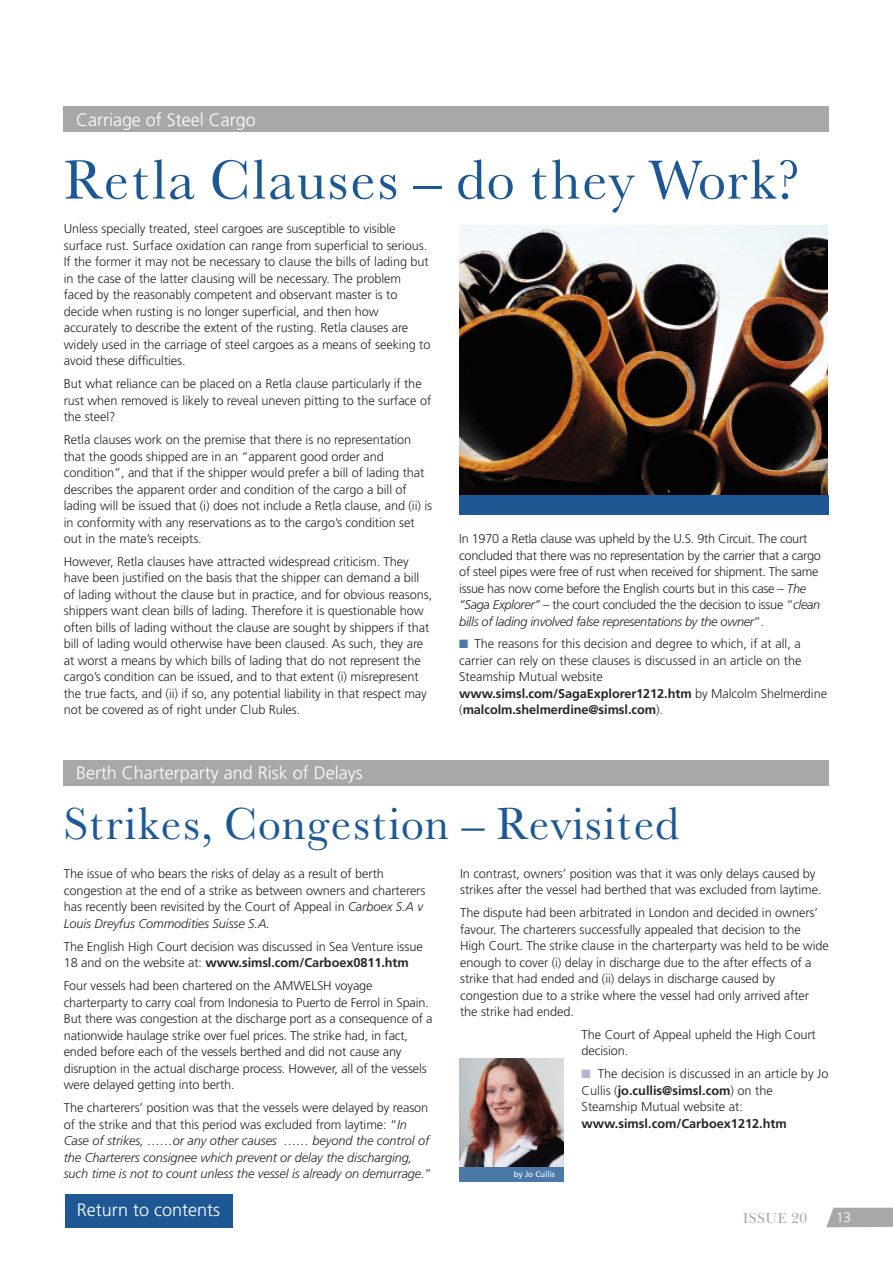
<style>
.page{position:relative;width:893px;height:1263px;background:#fff}
.page>*{position:absolute;margin:0;border:0;box-sizing:border-box;transform-origin:0 0}
.t1{font:57px "Baskerville No 2 BT";color:#1d5895}
.t2{font:46.5px "Baskerville No 2 BT";color:#1d5895}
.t3{font:300 18px "Frutiger";color:#fff}
.t4{font:15px "New Baskerville IT Cby BT";color:#a9a8a9}
.t5{font:300 13.5px "Frutiger";color:#fff}
.t6{font:300 12.75px/16.5px "Frutiger";letter-spacing:-.005em;color:#272627}
.t7{font:300 12.75px/16.5px "Frutiger";letter-spacing:-.025em;color:#272627}
.t8{font:italic 300 12.75px/16.5px "Frutiger";letter-spacing:-.005em;color:#272627}
.t9{font:700 12.75px "Frutiger";color:#272627}
.t10{font:8.1px "Frutiger";color:#fff}
.s1{font-style:italic}
.s2{color:#4a79aa}
.s3{font-weight:700}
.s4{font-style:normal}
.s5{color:#b5b2d2}
</style>
<div class="page">
<svg style="left:826px;top:1208px;width:67px;height:19px"></svg>
<img style="left:459px;top:226px;width:368px;height:269px">
<div style="left:64px;top:106px;width:765px;height:26px;background:#a9a8a9"></div>
<div style="left:459px;top:495px;width:370px;height:19px;background:#1d5895"></div>
<div style="left:64px;top:760px;width:765px;height:25px;background:#a9a8a9"></div>
<img style="left:459px;top:1058px;width:105px;height:109px">
<div style="left:459px;top:1167px;width:105px;height:15px;background:#4a79aa"></div>
<div style="left:65px;top:1194px;width:167px;height:33px;background:#1d5895"></div>
<h3 class="t3" style="left:76px;top:112px;width:181px">Carriage of Steel Cargo</h3>
<h1 class="t1" style="left:64px;top:160px;width:737px">Retla Clauses – do they Work?</h1>
<p class="t6" style="left:64px;top:222px;width:368px">Unless specially treated, steel cargoes are susceptible to visible surface rust. Surface oxidation can range from superficial to serious.<br>If the former it may not be necessary to clause the bills of lading but in the case of the latter clausing will be necessary. The problem faced by the reasonably competent and observant master is to decide when rusting is no longer superficial, and then how accurately to describe the extent of the rusting. Retla clauses are widely used in the carriage of steel cargoes as a means of seeking to avoid these difficulties.</p>
<p class="t6" style="left:64px;top:376px;width:369px">But what reliance can be placed on a Retla clause particularly if the rust when removed is likely to reveal uneven pitting to the surface of the steel?</p>
<p class="t6" style="left:64px;top:432px;width:370px">Retla clauses work on the premise that there is no representation that the goods shipped are in an “apparent good order and condition”, and that if the shipper would prefer a bill of lading that describes the apparent order and condition of the cargo a bill of lading will be issued that (i) does not include a Retla clause, and (ii) is in conformity with any reservations as to the cargo’s condition set out in the mate’s receipts.</p>
<p class="t6" style="left:64px;top:554px;width:370px">However, Retla clauses have attracted widespread criticism. They have been justified on the basis that the shipper can demand a bill of lading without the clause but in practice, and for obvious reasons, shippers want clean bills of lading. Therefore it is questionable how often bills of lading without the clause are sought by shippers if that bill of lading would otherwise have been claused. As such, they are at worst a means by which bills of lading that do not represent the cargo’s condition can be issued, and to that extent (i) misrepresent the true facts, and (ii) if so, any potential liability in that respect may not be covered as of right under Club Rules.</p>
<h3 class="t3" style="left:76px;top:766px;width:288px">Berth Charterparty and Risk of Delays</h3>
<p class="t7" style="left:459px;top:531px;width:363px">In 1970 a Retla clause was upheld by the U.S. 9th Circuit. The court concluded that there was no representation by the carrier that a cargo of steel pipes were free of rust when received for shipment. The same issue has now come before the English courts but in this case – <span class="s1">The “Saga Explorer”</span> – the court concluded the the decision to issue “<span class="s1">clean bills of lading involved false representations by the owner</span>”.</p>
<p class="t6" style="left:459px;top:637px;width:369px"><span class="s2">■</span> The reasons for this decision and degree to which, if at all, a carrier can rely on these clauses is discussed in an article on the Steamship Mutual website <span class="s3">www.simsl.com/SagaExplorer1212.htm</span> by Malcolm Shelmerdine (<span class="s3">malcolm.shelmerdine@simsl.com</span>).</p>
<h2 class="t2" style="left:64px;top:807px;width:618px">Strikes, Congestion – Revisited</h2>
<p class="t6" style="left:64px;top:867px;width:363px">The issue of who bears the risks of delay as a result of berth congestion at the end of a strike as between owners and charterers has recently been revisited by the Court of Appeal in <span class="s1">Carboex S.A v Louis Dreyfus Commodities Suisse S.A.</span></p>
<p class="t6" style="left:64px;top:939px;width:360px">The English High Court decision was discussed in Sea Venture issue<br>18 and on the website at: <span class="s3">www.simsl.com/Carboex0811.htm</span></p>
<p class="t6" style="left:64px;top:978px;width:370px">Four vessels had been chartered on the AMWELSH voyage charterparty to carry coal from Indonesia to Puerto de Ferrol in Spain.<br>But there was congestion at the discharge port as a consequence of a nationwide haulage strike over fuel prices. The strike had, in fact, ended before each of the vessels berthed and did not cause any disruption in the actual discharge process. However, all of the vessels were delayed getting into berth.</p>
<p class="t8" style="left:64px;top:1100px;width:370px"><span class="s4">The charterers’ position was that the vessels were delayed by reason of the strike and that this period was excluded from laytime: “</span>In Case of strikes, ……or any other causes …… beyond the control of the Charterers consignee which prevent or delay the discharging, such time is not to count unless the vessel is already on demurrage.<span class="s4">”</span></p>
<p class="t6" style="left:460px;top:866px;width:363px">In contrast, owners’ position was that it was only delays caused by strikes after the vessel had berthed that was excluded from laytime.</p>
<p class="t6" style="left:460px;top:905px;width:370px">The dispute had been arbitrated in London and decided in owners’ favour. The charterers successfully appealed that decision to the High Court. The strike clause in the charterparty was held to be wide enough to cover (i) delay in discharge due to the after effects of a strike that had ended and (ii) delays in discharge caused by congestion due to a strike where the vessel had only arrived after the strike had ended.</p>
<p class="t6" style="left:582px;top:1027px;width:236px">The Court of Appeal upheld the High Court decision.</p>
<p class="t6" style="left:582px;top:1066px;width:248px"><span class="s5">■</span> The decision is discussed in an article by Jo<br>Cullis (<span class="s3">jo.cullis@simsl.com</span>) on the<br>Steamship Mutual website at:</p>
<p class="t9" style="left:582px;top:1118px;width:207px">www.simsl.com/Carboex1212.htm</p>
<p class="t10" style="left:514px;top:1171px;width:43px">by Jo Cullis</p>
<h3 class="t3" style="left:77px;top:1202px;width:145px">Return to contents</h3>
<p class="t4" style="left:743px;top:1212px;width:66px">ISSUE 20</p>
<p class="t5" style="left:836px;top:1212px;width:16px">13</p>
</div>
